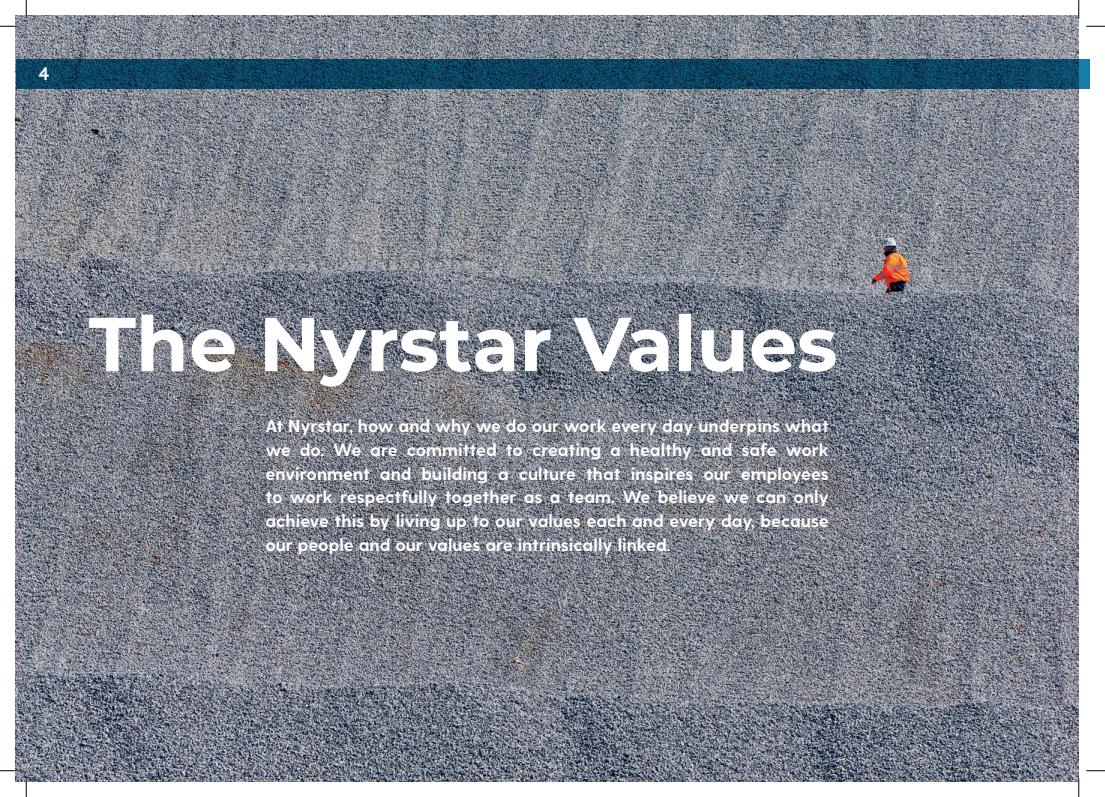
<style>
.page{position:relative;width:1105px;height:797px;background:#fff}
.page>*{position:absolute;margin:0;border:0;box-sizing:border-box;transform-origin:0 0}
.t1{font:700 76.25px "Montserrat";color:#fff}
.t2{font:700 18.12px "PT Sans";color:#fff}
.t3{font:700 17.5px/23.8px "Greycliff CF";color:#fff;text-align:justify}
</style>
<div class="page">
<img style="left:16px;top:16px;width:1063px;height:765px">
<svg style="left:0;top:25px;width:19px;height:2px"></svg>
<svg style="left:1086px;top:25px;width:19px;height:2px"></svg>
<svg style="left:0;top:770px;width:19px;height:1px"></svg>
<svg style="left:1086px;top:770px;width:19px;height:1px"></svg>
<svg style="left:25px;top:0;width:2px;height:19px"></svg>
<svg style="left:25px;top:778px;width:2px;height:19px"></svg>
<svg style="left:1078px;top:0;width:1px;height:19px"></svg>
<svg style="left:1078px;top:778px;width:1px;height:19px"></svg>
<p class="t2" style="left:39px;top:61px;width:12px">4</p>
<h1 class="t1" style="left:89px;top:289px;width:750px">The Nyrstar Values</h1>
<p class="t3" style="left:265px;top:414px;width:565px">At Nyrstar, how and why we do our work every day underpins what we do. We are committed to creating a healthy and safe work environment and building a culture that inspires our employees to work respectfully together as a team. We believe we can only achieve this by living up to our values each and every day, because our people and our values are intrinsically linked.</p>
</div>
